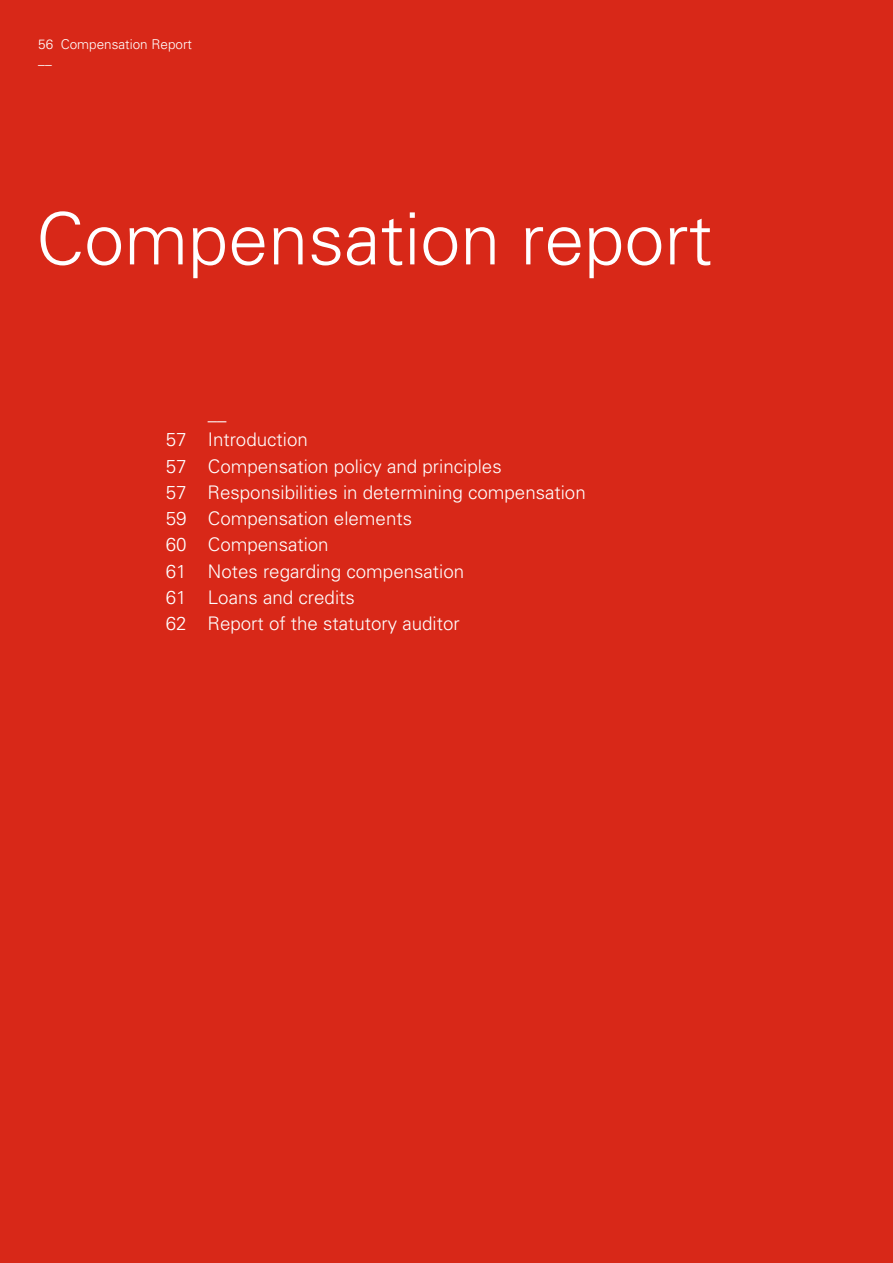
<style>
.page{position:relative;width:893px;height:1263px;background:#d82818}
.page>*{position:absolute;margin:0;border:0;box-sizing:border-box;transform-origin:0 0}
.t1{font:300 72px "Univers";color:#fff}
.t2{font:300 18.75px/26.2px "Univers";color:#fff}
.t3{font:300 13.5px/19.5px "Univers";color:#fff}
</style>
<div class="page">
<p class="t3" style="left:38px;top:35px;width:155px">56 Compensation Report ––</p>
<h1 class="t1" style="left:36px;top:195px;width:678px">Compensation report</h1>
<p class="t2" style="left:166px;top:400px;width:421px;text-indent:42px">__<br>57 Introduction<br>57 Compensation policy and principles<br>57 Responsibilities in determining compensation<br>59 Compensation elements<br>60 Compensation<br>61 Notes regarding compensation<br>61 Loans and credits<br>62 Report of the statutory auditor</p>
</div>
